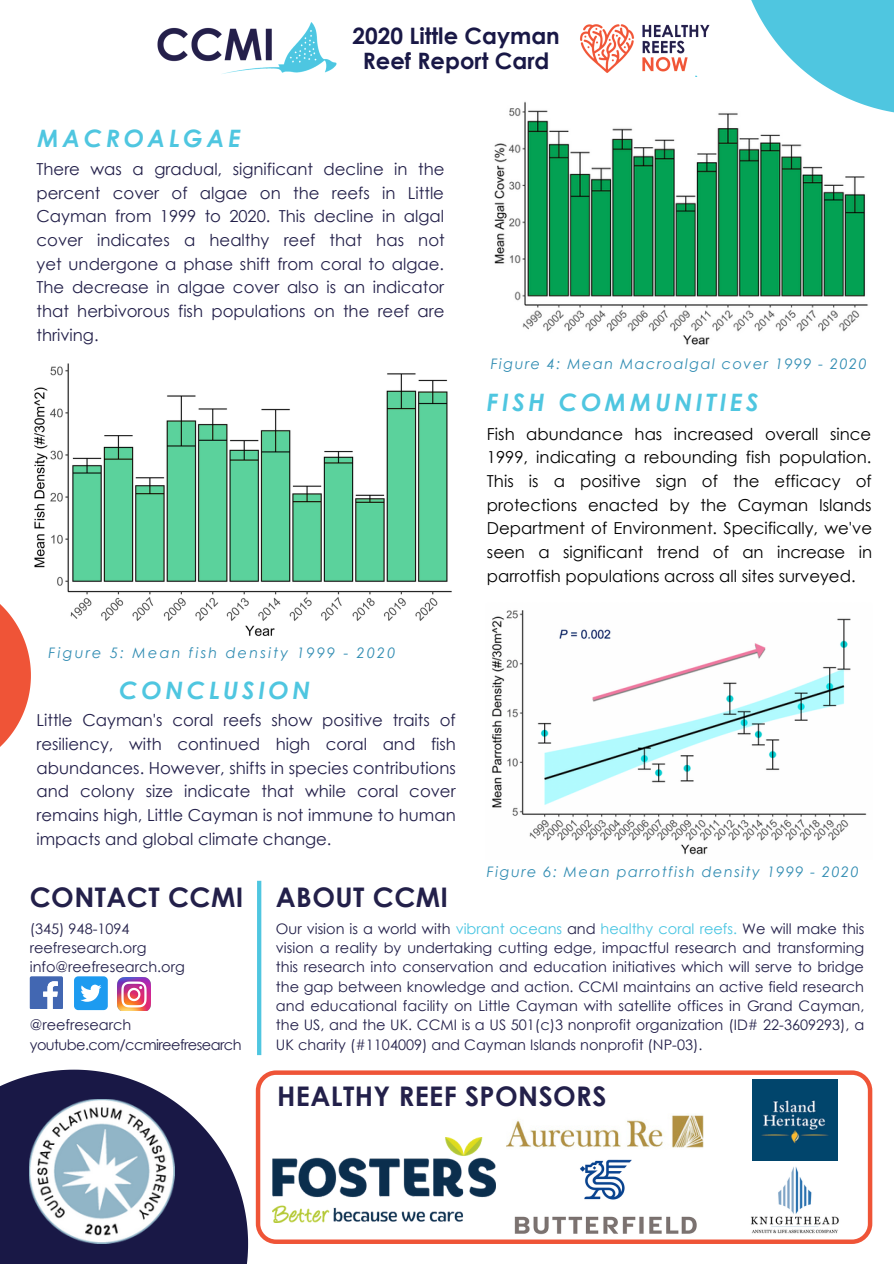
<style>
.page{position:relative;width:894px;height:1264px;background:#fff}
.page>*{position:absolute;margin:0;border:0;box-sizing:border-box;transform-origin:0 0}
.t1{font:700 27px "Century Gothic";letter-spacing:.015em;color:#23204a}
.t2{font:italic 700 24px "Century Gothic";letter-spacing:.15em;color:#4fc6e0}
.t3{font:700 22.65px/24.9px "Century Gothic";color:#191846;text-align:center}
.t4{font:16.5px/23.7px "Century Gothic";color:#23204a;text-align:justify}
.t5{font:16.5px/23.7px "Century Gothic";color:#000;text-align:justify}
.t6{font:14.55px/19.4px "Century Gothic";color:#23204a;text-align:justify}
.t7{font:italic 14.55px "Century Gothic";letter-spacing:.1em;color:#328db3}
.t8{font:italic 14.55px "Century Gothic";letter-spacing:.15em;color:#328db3}
.t9{font:14.55px "Century Gothic";letter-spacing:-.035em;color:#23204a}
.s1{color:#48c5e2}
</style>
<div class="page">
<svg style="left:0;top:1069px;width:248px;height:194px;fill:#191846"></svg>
<svg style="left:256px;top:1070px;width:616px;height:173px"></svg>
<img style="left:747px;top:1163px;width:93px;height:73px">
<svg style="left:257px;top:880px;width:4px;height:175px"></svg>
<svg style="left:30px;top:976px;width:32px;height:32px"></svg>
<img style="left:117px;top:977px;width:33px;height:33px">
<img style="left:506px;top:1107px;width:197px;height:44px">
<img style="left:752px;top:1079px;width:84px;height:81px">
<img style="left:273px;top:1137px;width:223px;height:85px">
<img style="left:30px;top:1099px;width:144px;height:144px">
<img style="left:494px;top:101px;width:374px;height:244px">
<svg style="left:663px;top:0;width:230px;height:188px"></svg>
<img style="left:34px;top:363px;width:418px;height:273px">
<svg style="left:0;top:604px;width:31px;height:143px"></svg>
<img style="left:492px;top:610px;width:375px;height:245px">
<img style="left:580px;top:18px;width:146px;height:59px">
<img style="left:157px;top:22px;width:180px;height:52px">
<div style="left:74px;top:976px;width:34px;height:34px;background:#1d9bf0;border-radius:4px"></div>
<svg style="left:80px;top:984px;width:21px;height:17px"></svg>
<img style="left:512px;top:1157px;width:184px;height:79px">
<p class="t2" style="left:37px;top:123px;width:205px">MACROALGAE</p>
<p class="t3" style="left:352px;top:22px;width:209px">2020 Little Cayman<br>Reef Report Card</p>
<p class="t4" style="left:36px;top:157px;width:409px">There was a gradual, significant decline in the percent cover of algae on the reefs in Little Cayman from 1999 to 2020. This decline in algal cover indicates a healthy reef that has not yet undergone a phase shift from coral to algae.<br>The decrease in algae cover also is an indicator that herbivorous fish populations on the reef are thriving.</p>
<p class="t8" style="left:48px;top:643px;width:348px">Figure 5: Mean fish density 1999 - 2020</p>
<p class="t2" style="left:119px;top:675px;width:192px">CONCLUSION</p>
<p class="t4" style="left:36px;top:708px;width:421px">Little Cayman's coral reefs show positive traits of resiliency, with continued high coral and fish abundances. However, shifts in species contributions and colony size indicate that while coral cover remains high, Little Cayman is not immune to human impacts and global climate change.</p>
<p class="t7" style="left:490px;top:354px;width:377px">Figure 4: Mean Macroalgal cover 1999 - 2020</p>
<p class="t2" style="left:487px;top:386px;width:273px">FISH COMMUNITIES</p>
<p class="t5" style="left:487px;top:421px;width:386px">Fish abundance has increased overall since 1999, indicating a rebounding fish population.<br>This is a positive sign of the efficacy of protections enacted by the Cayman Islands Department of Environment. Specifically, we've seen a significant trend of an increase in parrotfish populations across all sites surveyed.</p>
<p class="t7" style="left:487px;top:862px;width:373px">Figure 6: Mean parrotfish density 1999 - 2020</p>
<p class="t1" style="left:30px;top:880px;width:215px">CONTACT CCMI</p>
<p class="t6" style="left:30px;top:918px;width:101px">(345) 948-1094</p>
<p class="t6" style="left:30px;top:937px;width:118px">reefresearch.org</p>
<p class="t6" style="left:30px;top:956px;width:157px">info@reefresearch.org</p>
<p class="t6" style="left:30px;top:1015px;width:103px">@reefresearch</p>
<p class="t9" style="left:30px;top:1035px;width:213px">youtube.com/ccmireefresearch</p>
<p class="t1" style="left:276px;top:880px;width:174px">ABOUT CCMI</p>
<p class="t6" style="left:276px;top:918px;width:590px">Our vision is a world with <span class="s1">vibrant oceans</span> and <span class="s1">healthy coral reefs.</span> We will make this vision a reality by undertaking cutting edge, impactful research and transforming this research into conservation and education initiatives which will serve to bridge the gap between knowledge and action. CCMI maintains an active field research and educational facility on Little Cayman with satellite offices in Grand Cayman, the US, and the UK. CCMI is a US 501(c)3 nonprofit organization (ID# 22-3609293), a UK charity (#1104009) and Cayman Islands nonprofit (NP-03).</p>
<p class="t1" style="left:277px;top:1079px;width:331px">HEALTHY REEF SPONSORS</p>
</div>
